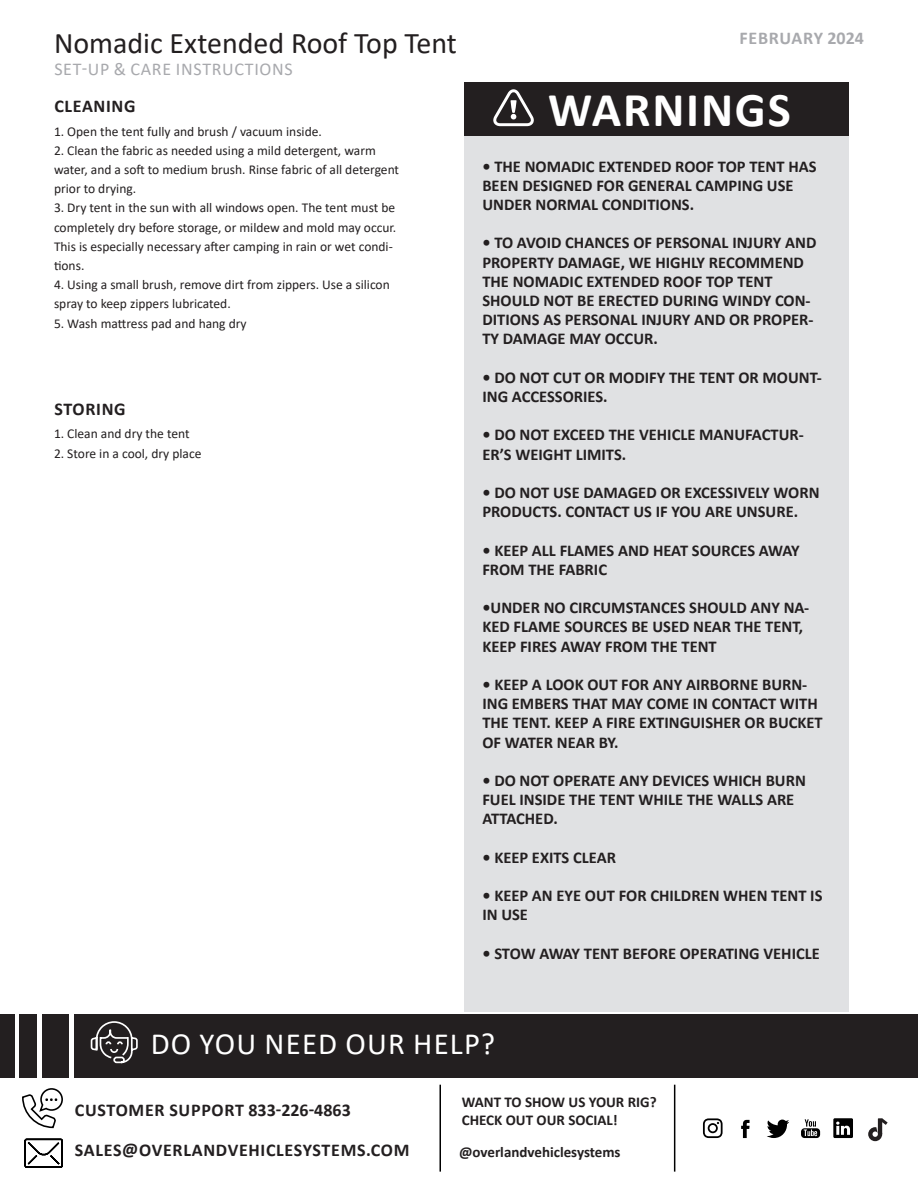
<style>
.page{position:relative;width:918px;height:1188px;background:#fff}
.page>*{position:absolute;margin:0;border:0;box-sizing:border-box;transform-origin:0 0}
.t1{font:700 48.75px "Calibri";letter-spacing:.035em;color:#fff}
.t2{font:30.9px "Calibri";letter-spacing:.04em;color:#fff}
.t3{font:30px "Calibri";color:#231f20}
.t4{font:700 18px "Calibri";letter-spacing:.04em;color:#231f20}
.t5{font:18px "Calibri";letter-spacing:.04em;color:#a8a9ad}
.t6{font:700 18px "Calibri";letter-spacing:.03em;color:#a8a9ad}
.t7{font:700 16.5px/19.2px "Calibri";color:#231f20}
.t8{font:700 15px "Calibri";color:#231f20}
.t9{font:13.5px/19.2px "Calibri";color:#231f20}
</style>
<div class="page">
<div style="left:75px;top:1014px;width:843px;height:63px;background:#231f20"></div>
<svg style="left:90px;top:1021px;width:48px;height:43px"></svg>
<div style="left:42px;top:1014px;width:27px;height:63px;background:#231f20"></div>
<div style="left:19px;top:1014px;width:18px;height:63px;background:#231f20"></div>
<div style="left:0;top:1014px;width:15px;height:63px;background:#231f20"></div>
<svg style="left:22px;top:1088px;width:41px;height:41px"></svg>
<svg style="left:24px;top:1138px;width:39px;height:30px"></svg>
<hr style="left:440px;top:1085px;width:1px;height:87px;background:#000">
<hr style="left:674px;top:1085px;width:1px;height:87px;background:#000">
<svg style="left:703px;top:1118px;width:20px;height:20px"></svg>
<svg style="left:741px;top:1120px;width:9px;height:18px"></svg>
<svg style="left:767px;top:1120px;width:22px;height:18px"></svg>
<svg style="left:801px;top:1119px;width:19px;height:19px"></svg>
<svg style="left:833px;top:1118px;width:20px;height:20px"></svg>
<svg style="left:868px;top:1118px;width:20px;height:23px"></svg>
<div style="left:464px;top:97px;width:385px;height:915px;background:#e0e1e3"></div>
<div style="left:464px;top:82px;width:385px;height:54px;background:#231f20"></div>
<svg style="left:493px;top:89px;width:41px;height:37px"></svg>
<p class="t3" style="left:54px;top:22px;width:404px">Nomadic Extended Roof Top Tent</p>
<p class="t5" style="left:54px;top:56px;width:240px">SET-UP &amp; CARE INSTRUCTIONS</p>
<p class="t4" style="left:54px;top:93px;width:83px">CLEANING</p>
<p class="t9" style="left:54px;top:121px;width:269px">1. Open the tent fully and brush / vacuum inside.</p>
<p class="t9" style="left:54px;top:140px;width:347px">2. Clean the fabric as needed using a mild detergent, warm water, and a soft to medium brush. Rinse fabric of all detergent prior to drying.</p>
<p class="t9" style="left:54px;top:198px;width:344px">3. Dry tent in the sun with all windows open. The tent must be completely dry before storage, or mildew and mold may occur.<br>This is especially necessary after camping in rain or wet condi&shy;tions.</p>
<p class="t9" style="left:54px;top:275px;width:337px">4. Using a small brush, remove dirt from zippers. Use a silicon spray to keep zippers lubricated.</p>
<p class="t9" style="left:54px;top:313px;width:194px">5. Wash mattress pad and hang dry</p>
<p class="t4" style="left:54px;top:396px;width:73px">STORING</p>
<p class="t9" style="left:54px;top:424px;width:137px">1. Clean and dry the tent</p>
<p class="t9" style="left:54px;top:443px;width:149px">2. Store in a cool, dry place</p>
<p class="t6" style="left:740px;top:25px;width:126px">FEBRUARY 2024</p>
<p class="t1" style="left:548px;top:76px;width:244px">WARNINGS</p>
<p class="t7" style="left:482px;top:156px;width:336px">• THE NOMADIC EXTENDED ROOF TOP TENT HAS<br>BEEN DESIGNED FOR GENERAL CAMPING USE<br>UNDER NORMAL CONDITIONS.</p>
<p class="t7" style="left:482px;top:233px;width:336px">• TO AVOID CHANCES OF PERSONAL INJURY AND</p>
<p class="t7" style="left:482px;top:252px;width:333px">PROPERTY DAMAGE, WE HIGHLY RECOMMEND THE NOMADIC EXTENDED ROOF TOP TENT SHOULD NOT BE ERECTED DURING WINDY CON-DITIONS AS PERSONAL INJURY AND OR PROPER-TY DAMAGE MAY OCCUR.</p>
<p class="t7" style="left:482px;top:368px;width:341px">• DO NOT CUT OR MODIFY THE TENT OR MOUNT-<br>ING ACCESSORIES.</p>
<p class="t7" style="left:482px;top:425px;width:323px">• DO NOT EXCEED THE VEHICLE MANUFACTUR-<br>ER’S WEIGHT LIMITS.</p>
<p class="t7" style="left:482px;top:483px;width:339px">• DO NOT USE DAMAGED OR EXCESSIVELY WORN</p>
<p class="t7" style="left:482px;top:502px;width:317px">PRODUCTS. CONTACT US IF YOU ARE UNSURE.</p>
<p class="t7" style="left:482px;top:540px;width:319px">• KEEP ALL FLAMES AND HEAT SOURCES AWAY<br>FROM THE FABRIC</p>
<p class="t7" style="left:482px;top:598px;width:328px">•UNDER NO CIRCUMSTANCES SHOULD ANY NA-<br>KED FLAME SOURCES BE USED NEAR THE TENT,<br>KEEP FIRES AWAY FROM THE TENT</p>
<p class="t7" style="left:482px;top:675px;width:342px">• KEEP A LOOK OUT FOR ANY AIRBORNE BURN-ING EMBERS THAT MAY COME IN CONTACT WITH THE TENT. KEEP A FIRE EXTINGUISHER OR BUCKET OF WATER NEAR BY.</p>
<p class="t7" style="left:482px;top:771px;width:325px">• DO NOT OPERATE ANY DEVICES WHICH BURN<br>FUEL INSIDE THE TENT WHILE THE WALLS ARE<br>ATTACHED.</p>
<p class="t7" style="left:482px;top:848px;width:135px">• KEEP EXITS CLEAR</p>
<p class="t7" style="left:482px;top:886px;width:342px">• KEEP AN EYE OUT FOR CHILDREN WHEN TENT IS<br>IN USE</p>
<p class="t7" style="left:482px;top:944px;width:339px">• STOW AWAY TENT BEFORE OPERATING VEHICLE</p>
<p class="t2" style="left:151px;top:1022px;width:346px">DO YOU NEED OUR HELP?</p>
<p class="t4" style="left:75px;top:1097px;width:277px">CUSTOMER SUPPORT 833-226-4863</p>
<p class="t4" style="left:75px;top:1138px;width:336px">SALES@OVERLANDVEHICLESYSTEMS.COM</p>
<p class="t8" style="left:462px;top:1092px;width:196px">WANT TO SHOW US YOUR RIG?</p>
<p class="t8" style="left:462px;top:1109px;width:158px">CHECK OUT OUR SOCIAL!</p>
<p class="t8" style="left:459px;top:1141px;width:163px">@overlandvehiclesystems</p>
</div>
